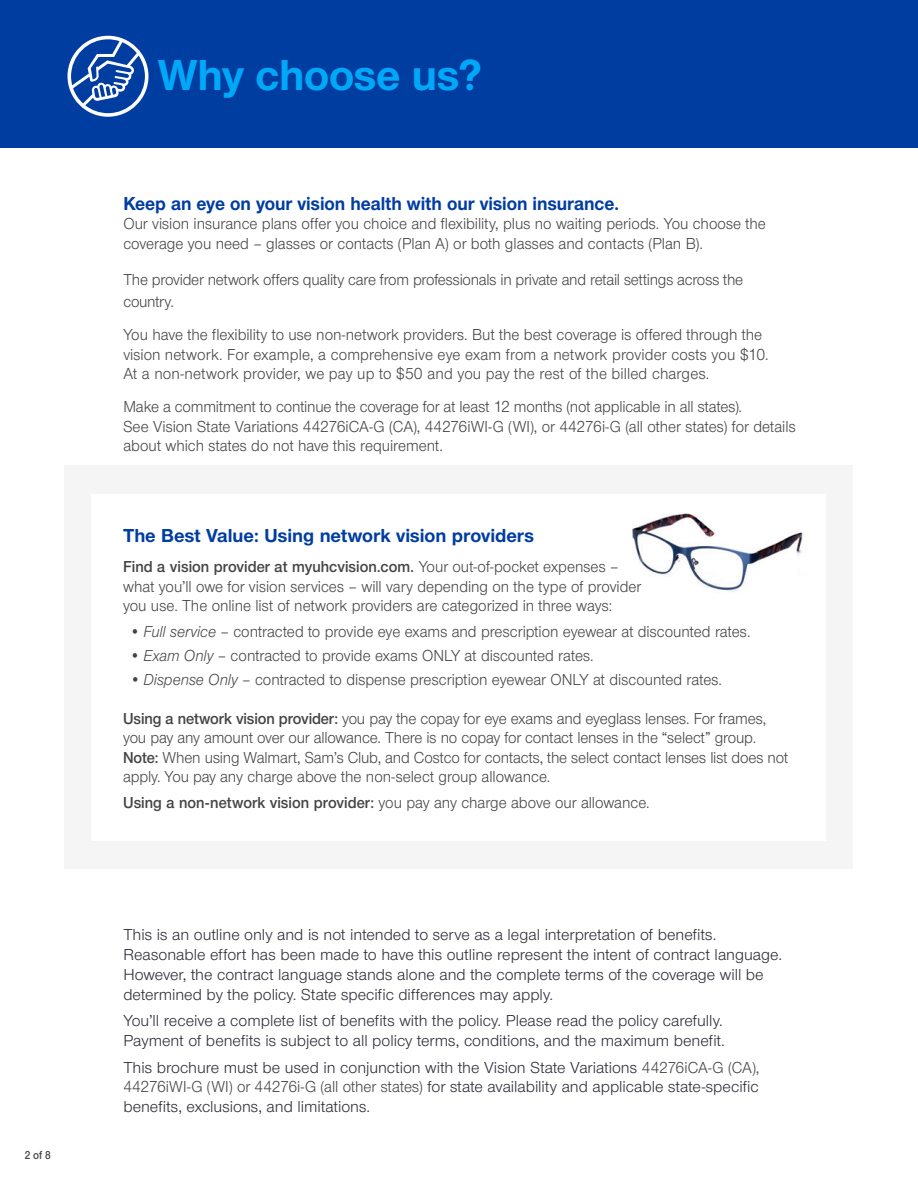
<style>
.page{position:relative;width:918px;height:1188px;background:#fff}
.page>*{position:absolute;margin:0;border:0;box-sizing:border-box;transform-origin:0 0}
.t1{font:700 45px "UHC Sans";letter-spacing:-.005em;color:#00a8f7}
.Big_Header_body_copy{font:700 19.5px "UHC Sans";color:#003da1;scale:.95 1}
.Big_Header_body_copy-2{font:700 19.5px "UHC Sans";color:#003da1}
.Big_Header_body_copy-3{font:16.5px/19.5px "UHC Sans";color:#444;scale:.95 1}
.Body_Copy{font:16.5px/19.8px "UHC Sans";color:#2d2d39}
.t2{font:600 12px "UHC Sans";color:#444;scale:.9 1}
.s1{font-weight:600}
.s2{font-style:italic}
.s3{color:#444}
</style>
<div class="page">
<div style="left:0;top:0;width:918px;height:148px;background:#003da1"></div>
<svg style="left:68px;top:36px;width:81px;height:81px"></svg>
<div style="left:64px;top:465px;width:789px;height:404px;background:#f5f5f5"></div>
<div style="left:91px;top:494px;width:735px;height:346px;background:#fff"></div>
<img style="left:632px;top:513px;width:171px;height:79px">
<p class="t2" style="left:25px;top:1147px;width:30px">2 of 8</p>
<p class="t1" style="left:158px;top:45px;width:326px">Why choose us?</p>
<p class="Big_Header_body_copy" style="left:123px;top:190px;width:523px">Keep an eye on your vision health with our vision insurance.</p>
<p class="Big_Header_body_copy-3" style="left:123px;top:213px;width:678px">Our vision insurance plans offer you choice and flexibility, plus no waiting periods. You choose the coverage you need – glasses or contacts (Plan A) or both glasses and contacts (Plan B).</p>
<p class="Big_Header_body_copy-3" style="left:123px;top:267px;width:654px;line-height:22.5px">The provider network offers quality care from professionals in private and retail settings across the country.</p>
<p class="Big_Header_body_copy-3" style="left:123px;top:324px;width:681px">You have the flexibility to use non-network providers. But the best coverage is offered through the vision network. For example, a comprehensive eye exam from a network provider costs you $10.<br>At a non-network provider, we pay up to $50 and you pay the rest of the billed charges.</p>
<p class="Big_Header_body_copy-3" style="left:123px;top:396px;width:709px">Make a commitment to continue the coverage for at least 12 months (not applicable in all states).<br>See Vision State Variations 44276iCA-G (CA), 44276iWI-G (WI), or 44276i-G (all other states) for details about which states do not have this requirement.</p>
<p class="Big_Header_body_copy-2" style="left:123px;top:523px;width:412px">The Best Value: Using network vision providers</p>
<p class="Big_Header_body_copy-3" style="left:123px;top:557px;width:547px"><span class="s1">Find a vision provider at myuhcvision.com.</span> Your out-of-pocket expenses – what you’ll owe for vision services – will vary depending on the type of provider you use. The online list of network providers are categorized in three ways:</p>
<p class="Big_Header_body_copy-3" style="left:130px;top:621px;width:655px">• <span class="s2">Full service</span> – contracted to provide eye exams and prescription eyewear at discounted rates.</p>
<p class="Big_Header_body_copy-3" style="left:130px;top:645px;width:490px">• <span class="s2">Exam Only</span> – contracted to provide exams ONLY at discounted rates.</p>
<p class="Big_Header_body_copy-3" style="left:130px;top:669px;width:625px"><span class="s2">• Dispense Only</span> – contracted to dispense prescription eyewear ONLY at discounted rates.</p>
<p class="Big_Header_body_copy-3" style="left:123px;top:708px;width:702px"><span class="s1">Using a network vision provider:</span> you pay the copay for eye exams and eyeglass lenses. For frames, you pay any amount over our allowance. There is no copay for contact lenses in the “select” group.<br><span class="s1">Note:</span> When using Walmart, Sam’s Club, and Costco for contacts, the select contact lenses list does not apply. You pay any charge above the non-select group allowance.</p>
<p class="Big_Header_body_copy-3" style="left:123px;top:792px;width:556px"><span class="s1">Using a non-network vision provider:</span> you pay any charge above our allowance.</p>
<p class="Body_Copy" style="left:123px;top:924px;width:660px">This is an outline only and is not intended to serve as a legal interpretation of benefits.<br>Reasonable effort has been made to have this outline represent the intent of contract language.<br>However, the contract language stands alone and the complete terms of the coverage will be determined by the policy. State specific differences may apply.</p>
<p class="Body_Copy" style="left:123px;top:1010px;width:603px">You’ll receive a complete list of benefits with the policy. Please read the policy carefully.<br>Payment of benefits is subject to all policy terms, conditions, and the maximum benefit.</p>
<p class="Body_Copy" style="left:123px;top:1057px;width:638px;text-align:justify">This brochure must be used in conjunction with the Vision State Variations <span class="s3">44276iCA-G (CA), 44276iWI-G (WI) or 44276i-G (all other states)</span> for state availability and applicable state-specific benefits, exclusions, and limitations.</p>
</div>
